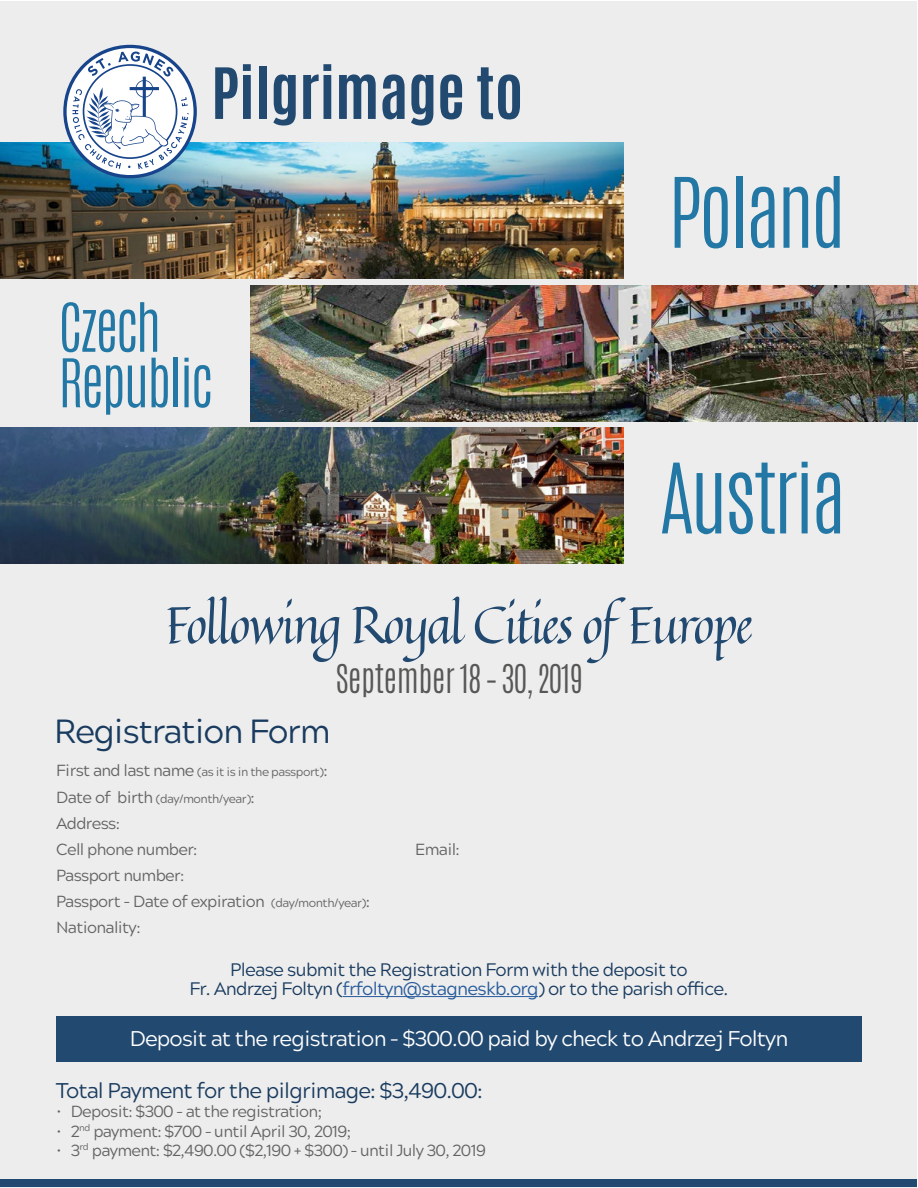
<style>
.page{position:relative;width:918px;height:1188px;background:#fff}
.page>*{position:absolute;margin:0;border:0;box-sizing:border-box;transform-origin:0 0}
.t1{font:300 82.35px "Antonio";letter-spacing:-.04em;color:#2277a5}
.t2{font:300 82.35px "Antonio";letter-spacing:-.04em;color:#2277a4}
.t3{font:700 60px "Antonio";color:#224970}
.t4{font:300 57px/55.5px "Antonio";letter-spacing:-.04em;color:#2277a5}
.t5{font:51.3px "Quintessential";letter-spacing:-.04em;color:#224970}
.t6{font:33.45px "Acherus Grotesque";letter-spacing:-.04em;color:#193b5f}
.t7{font:300 33.15px "Antonio";letter-spacing:-.01em;color:#575756}
.t8{font:21.3px "Acherus Grotesque";letter-spacing:-.04em;color:#fff}
.t9{font:21.3px "Acherus Grotesque";letter-spacing:-.04em;color:#193b5f}
.t10{font:18.15px/19.2px "Acherus Grotesque";letter-spacing:-.04em;color:#193b5f;text-align:center}
.t11{font:16.05px/26.7px "Acherus Grotesque";letter-spacing:-.04em;color:#646363}
.t12{font:12px "Acherus Grotesque";letter-spacing:-.04em;color:#646363}
.s1{font-size:16.05px}
.s2{font-size:12px}
.s3{color:#275b9b}
</style>
<div class="page">
<div style="left:1px;top:1px;width:916px;height:1186px;background:#ededed"></div>
<div style="left:1px;top:1179px;width:916px;height:8px;background:#224970"></div>
<div style="left:56px;top:1016px;width:806px;height:45px;background:#224970"></div>
<hr style="left:343px;top:996px;width:195px;height:1px;background:#275b9b">
<img style="left:1px;top:143px;width:623px;height:136px">
<img style="left:1px;top:428px;width:623px;height:136px">
<img style="left:250px;top:285px;width:668px;height:136px">
<svg style="left:63px;top:45px;width:134px;height:133px"></svg>
<h2 class="t3" style="left:211px;top:48px;width:313px">Pilgrimage to</h2>
<h3 class="t4" style="left:58px;top:300px;width:156px">Czech<br>Republic</h3>
<h1 class="t2" style="left:668px;top:154px;width:179px">Poland</h1>
<h1 class="t1" style="left:660px;top:439px;width:188px">Austria</h1>
<h3 class="t5" style="left:165px;top:585px;width:589px">Following Royal Cities of Europe</h3>
<h3 class="t7" style="left:336px;top:655px;width:248px">September 18 – 30, 2019</h3>
<h3 class="t6" style="left:54px;top:703px;width:278px">Registration Form</h3>
<p class="t12" style="left:56px;top:762px;width:273px"><span class="s1">First and last name</span> (as it is in the passport)<span class="s1">:</span></p>
<p class="t11" style="left:56px;top:809px;width:143px">Address:<br>Cell phone number:</p>
<p class="t12" style="left:56px;top:788px;width:200px"><span class="s1">Date of birth</span> (day/month/year)<span class="s1">:</span></p>
<p class="t11" style="left:56px;top:861px;width:130px">Passport number:</p>
<p class="t11" style="left:56px;top:914px;width:86px">Nationality:</p>
<p class="t11" style="left:56px;top:887px;width:315px">Passport - Date of expiration <span class="s2">(day/month/year)</span>:</p>
<p class="t11" style="left:415px;top:836px;width:46px">Email:</p>
<p class="t10" style="left:190px;top:959px;width:540px">Please submit the Registration Form with the deposit to<br>Fr. Andrzej Foltyn (<span class="s3">frfoltyn@stagneskb.org</span>) or to the parish office.</p>
<h3 class="t8" style="left:130px;top:1021px;width:660px">Deposit at the registration – $300.00 paid by check to Andrzej Foltyn</h3>
<h3 class="t9" style="left:56px;top:1073px;width:429px">Total Payment for the pilgrimage: $3,490.00:</h3>
<p class="t11" style="left:57px;top:1097px;width:266px">• Deposit: $300 – at the registration;</p>
<p class="t11" style="left:57px;top:1117px;width:295px">• 2<sup>nd</sup> payment: $700 – until April 30, 2019;</p>
<p class="t11" style="left:57px;top:1136px;width:430px">• 3<sup>rd</sup> payment: $2,490.00 ($2,190 + $300) – until July 30, 2019</p>
</div>
